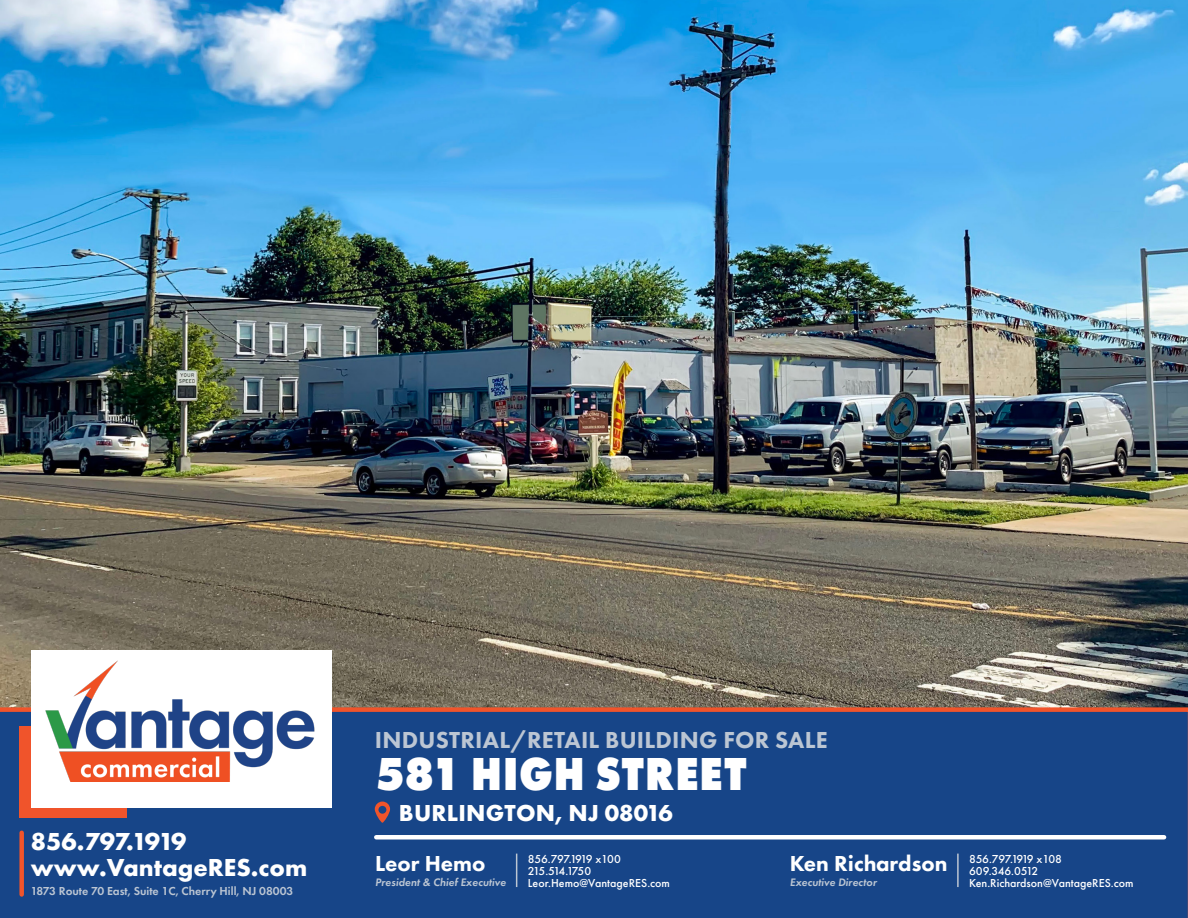
<style>
.page{position:relative;width:1188px;height:918px;background:#fff}
.page>*{position:absolute;margin:0;border:0;box-sizing:border-box;transform-origin:0 0}
.t1{font:800 48px "Futura PT";letter-spacing:.01em;color:#fff;scale:.88 1}
.t2{font:700 25.5px "Futura PT";color:#fff}
.t3{font:700 25.5px "Futura PT";letter-spacing:-.035em;color:#fff}
.t4{font:800 24px "Futura PT";letter-spacing:.01em;color:#bcc6d3}
.t5{font:700 24px "Futura PT";letter-spacing:.01em;color:#fff}
.t6{font:800 22.5px "Futura PT";color:#fff}
.t7{font:500 12px/12px "Futura PT";color:#fff}
.t8{font:600 12px "Futura PT";color:#bcc6d3}
.t9{font:italic 600 11.25px "Futura PT";color:#bcc6d3}
</style>
<div class="page">
<img style="left:0;top:0;width:1188px;height:707px">
<div style="left:0;top:707px;width:1188px;height:211px;background:#174588"></div>
<div style="left:19px;top:727px;width:108px;height:91px;background:#f0542b"></div>
<div style="left:31px;top:651px;width:300px;height:157px;background:#fff"></div>
<img style="left:45px;top:656px;width:288px;height:125px">
<div style="left:376px;top:835px;width:788px;height:5px;background:#fff"></div>
<div style="left:19px;top:833px;width:5px;height:62px;background:#f0542b"></div>
<svg style="left:375px;top:802px;width:15px;height:21px"></svg>
<div style="left:378px;top:806px;width:8px;height:8px;background:#174588;border-radius:50%"></div>
<hr style="left:957px;top:854px;width:2px;height:33px;background:#bcc6d3">
<hr style="left:516px;top:854px;width:1px;height:33px;background:#bcc6d3">
<h2 class="t3" style="left:31px;top:825px;width:157px">856.797.1919</h2>
<p class="t8" style="left:31px;top:884px;width:264px">1873 Route 70 East, Suite 1C, Cherry Hill, NJ 08003</p>
<h2 class="t2" style="left:31px;top:851px;width:278px">www.VantageRES.com</h2>
<h3 class="t4" style="left:375px;top:725px;width:454px">INDUSTRIAL/RETAIL BUILDING FOR SALE</h3>
<h1 class="t1" style="left:375px;top:743px;width:424px">581 HIGH STREET</h1>
<h3 class="t5" style="left:399px;top:798px;width:276px">BURLINGTON, NJ 08016</h3>
<h3 class="t6" style="left:375px;top:849px;width:112px">Leor Hemo</h3>
<p class="t9" style="left:375px;top:875px;width:132px">President &amp; Chief Executive</p>
<p class="t7" style="left:528px;top:853px;width:144px">856.797.1919 x100<br>215.514.1750<br>Leor.Hemo@VantageRES.com</p>
<h3 class="t6" style="left:790px;top:849px;width:159px">Ken Richardson</h3>
<p class="t9" style="left:790px;top:875px;width:88px">Executive Director</p>
<p class="t7" style="left:969px;top:853px;width:166px">856.797.1919 x108<br>609.346.0512<br>Ken.Richardson@VantageRES.com</p>
</div>
